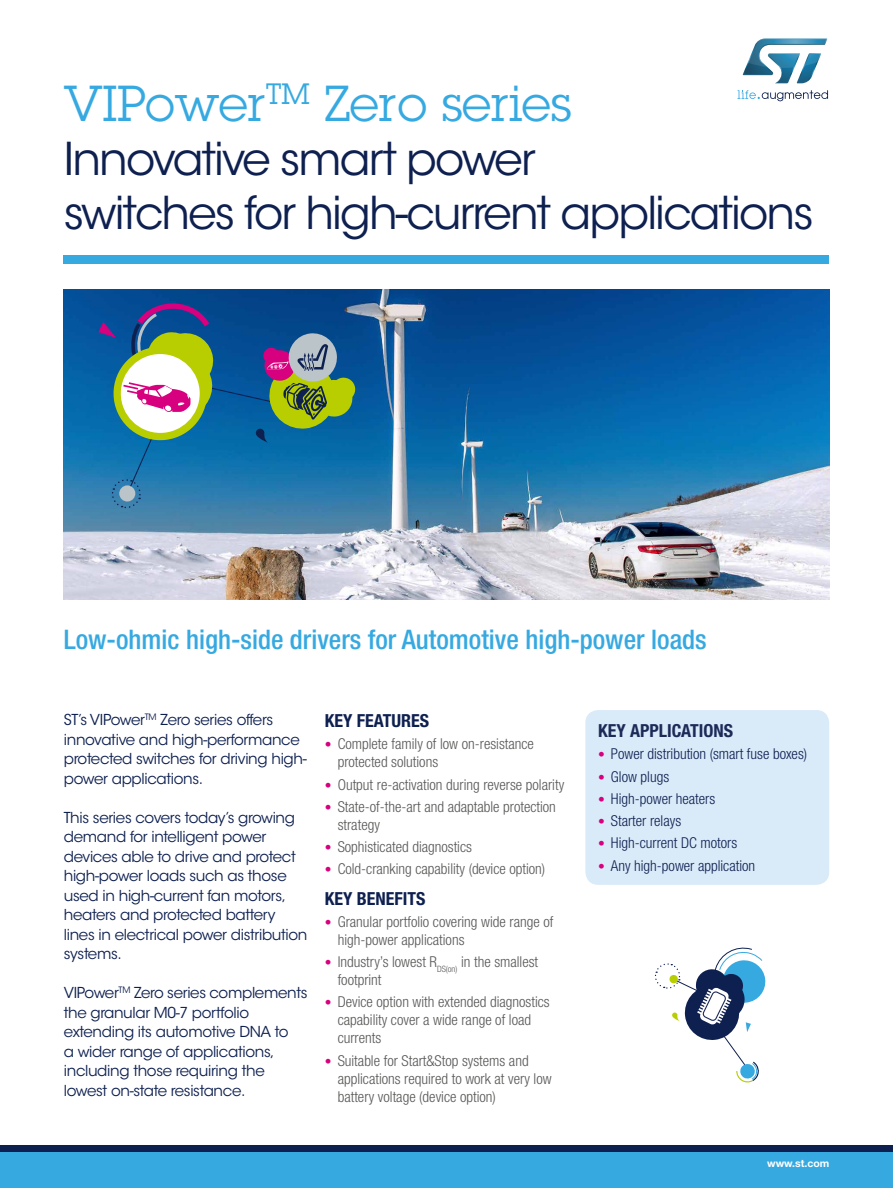
<style>
.page{position:relative;width:893px;height:1188px;background:#fff}
.page>*{position:absolute;margin:0;border:0;box-sizing:border-box;transform-origin:0 0}
.t1{font:49.5px "Lubalin Graph Std";color:#36a9e1}
.t2{font:45px/54px "ITC Avant Garde Std";letter-spacing:-.04em;color:#0e2050}
.t3{font:500 condensed 27px "Helvetica Neue LT Std";color:#36a9e1}
.t4{font:700 condensed 18px "Helvetica Neue LT Std";color:#0e2050}
.t5{font:700 condensed 18px "Helvetica Neue LT Std";color:#1c2a58}
.t6{font:300 condensed 15px/18px "Helvetica Neue LT Std";color:#575756}
.t7{font:15px/19.5px "ITC Avant Garde Std";letter-spacing:-.02em;color:#0e2050}
.t8{font:300 condensed 15px "Helvetica Neue LT Std";color:#0e2050}
.t9{font:700 10.5px "Helvetica Neue LT Std";color:#fff}
.s1{font-size:13.5px;color:#d7007e}
</style>
<div class="page">
<div style="left:585px;top:710px;width:244px;height:175px;background:#d9eaf9;border-radius:13px"></div>
<svg style="left:655px;top:947px;width:111px;height:136px"></svg>
<img style="left:64px;top:289px;width:765px;height:311px">
<svg style="left:98px;top:299px;width:258px;height:209px;background:#417994"></svg>
<div style="left:0;top:1145px;width:893px;height:43px;background:#36a9e1"></div>
<div style="left:0;top:1145px;width:893px;height:7px;background:#0e2050"></div>
<svg style="left:737px;top:90px;width:91px;height:11px"></svg>
<svg style="left:742px;top:38px;width:86px;height:46px"></svg>
<div style="left:64px;top:255px;width:765px;height:9px;background:#36a9e1"></div>
<h1 class="t1" style="left:64px;top:72px;width:509px">VIPower<sup>TM</sup> Zero series</h1>
<h2 class="t2" style="left:64px;top:132px;width:751px">Innovative smart power<br>switches for high-current applications</h2>
<h3 class="t3" style="left:64px;top:623px;width:644px">Low-ohmic high-side drivers for Automotive high-power loads</h3>
<p class="t7" style="left:64px;top:710px;width:245px">ST’s VIPower<sup>TM</sup> Zero series offers innovative and high-performance protected switches for driving high&shy;power applications.</p>
<p class="t7" style="left:64px;top:808px;width:245px">This series covers today’s growing demand for intelligent power devices able to drive and protect high-power loads such as those used in high-current fan motors, heaters and protected battery lines in electrical power distribution systems.</p>
<p class="t7" style="left:64px;top:983px;width:245px">VIPower<sup>TM</sup> Zero series complements the granular M0-7 portfolio extending its automotive DNA to<br>a wider range of applications, including those requiring the lowest on-state resistance.</p>
<p class="t4" style="left:325px;top:710px;width:106px">KEY FEATURES</p>
<p class="t6" style="left:338px;top:735px;width:198px;text-indent:-13px"><span class="s1">•</span> Complete family of low on-resistance protected solutions</p>
<p class="t6" style="left:325px;top:775px;width:241px"><span class="s1">•</span> Output re-activation during reverse polarity</p>
<p class="t6" style="left:338px;top:798px;width:220px;text-indent:-13px"><span class="s1">•</span> State-of-the-art and adaptable protection strategy</p>
<p class="t6" style="left:325px;top:838px;width:149px"><span class="s1">•</span> Sophisticated diagnostics</p>
<p class="t6" style="left:325px;top:860px;width:222px"><span class="s1">•</span> Cold-cranking capability (device option)</p>
<p class="t4" style="left:325px;top:887px;width:102px">KEY BENEFITS</p>
<p class="t6" style="left:338px;top:912px;width:217px;text-indent:-13px"><span class="s1">•</span> Granular portfolio covering wide range of high-power applications</p>
<p class="t6" style="left:338px;top:953px;width:202px;text-indent:-13px"><span class="s1">•</span> Industry’s lowest R<sub>DS(on)</sub> in the smallest footprint</p>
<p class="t6" style="left:338px;top:993px;width:214px;text-indent:-13px"><span class="s1">•</span> Device option with extended diagnostics capability cover a wide range of load currents</p>
<p class="t6" style="left:338px;top:1051px;width:215px;text-indent:-13px"><span class="s1">•</span> Suitable for Start&amp;Stop systems and applications required to work at very low battery voltage (device option)</p>
<p class="t5" style="left:598px;top:720px;width:136px">KEY APPLICATIONS</p>
<p class="t8" style="left:598px;top:745px;width:211px"><span class="s1">•</span> Power distribution (smart fuse boxes)</p>
<p class="t8" style="left:598px;top:768px;width:73px"><span class="s1">•</span> Glow plugs</p>
<p class="t8" style="left:598px;top:790px;width:119px"><span class="s1">•</span> High-power heaters</p>
<p class="t8" style="left:598px;top:812px;width:85px"><span class="s1">•</span> Starter relays</p>
<p class="t8" style="left:598px;top:834px;width:141px"><span class="s1">•</span> High-current DC motors</p>
<p class="t8" style="left:598px;top:857px;width:159px"><span class="s1">•</span> Any high-power application</p>
<p class="t9" style="left:767px;top:1157px;width:64px">www.st.com</p>
</div>
